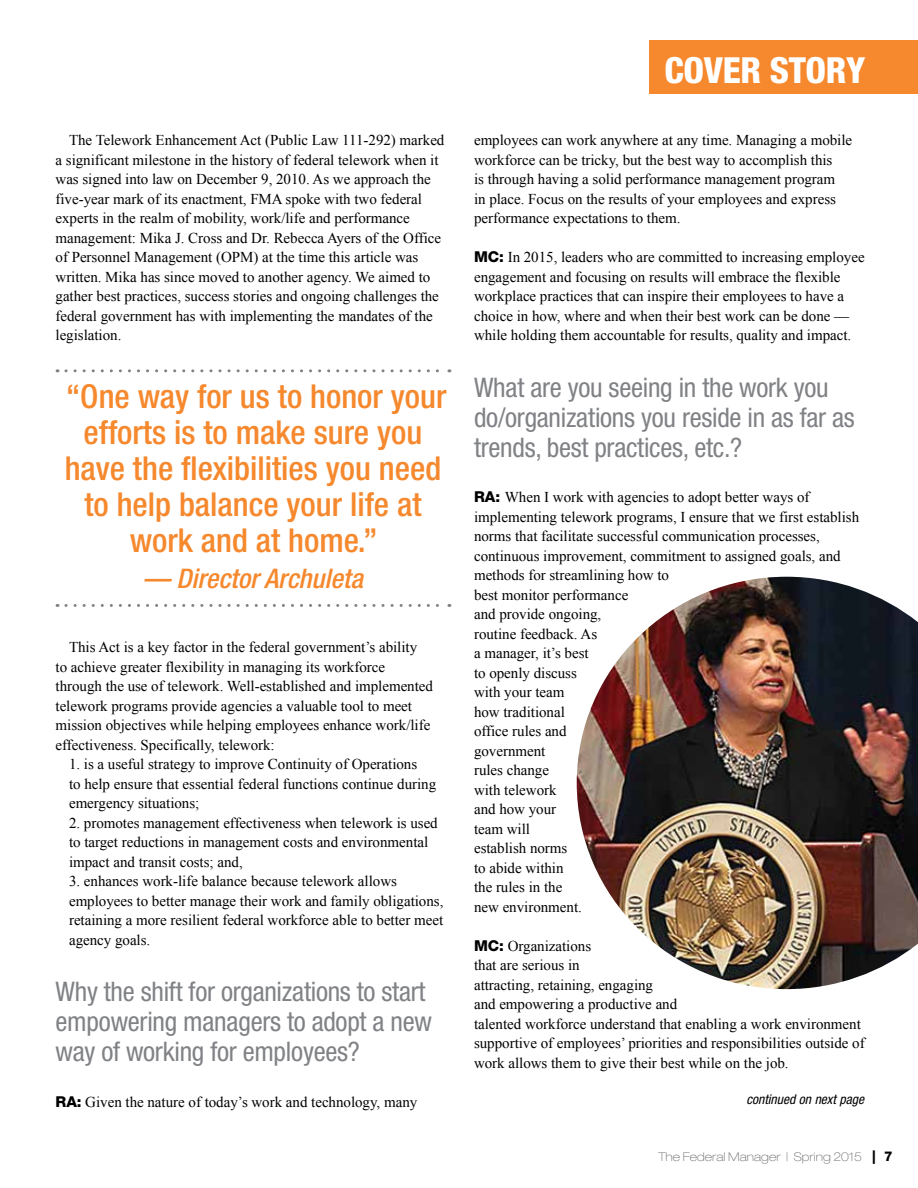
<style>
.page{position:relative;width:918px;height:1188px;background:#fff}
.page>*{position:absolute;margin:0;border:0;box-sizing:border-box;transform-origin:0 0}
.t1{font:800 condensed 36px "Helvetica Neue";letter-spacing:-.01em;color:#fff}
.t2{font:500 condensed 33px/36px "Helvetica Neue";color:#f6882d;text-align:center}
.t3{font:condensed 27px/30px "Helvetica Neue";letter-spacing:-.01em;color:#808285}
.t4{font:italic 500 condensed 27px "Helvetica Neue";color:#f6882d}
.t5{font:15px/19.5px "Times New Roman";color:#000}
.t6{font:italic condensed 13.5px "Helvetica Neue";color:#000}
.t7{font:100 expanded 12px "Helvetica Neue";color:#6d6e71}
.s1{font-family:"Helvetica Neue";font-weight:800}
.s2{font-weight:800;font-stretch:normal;font-size:13.5px;color:#000}
</style>
<div class="page">
<svg style="left:66px;top:369px;width:384px;height:3px"></svg>
<svg style="left:66px;top:604px;width:384px;height:3px"></svg>
<div style="left:650px;top:40px;width:268px;height:54px;background:#f6882d"></div>
<img style="left:577px;top:577px;width:341px;height:412px">
<p class="t5" style="left:56px;top:130px;width:390px;text-indent:14px">The Telework Enhancement Act (Public Law 111-292) marked a significant milestone in the history of federal telework when it was signed into law on December 9, 2010. As we approach the five-year mark of its enactment, FMA spoke with two federal experts in the realm of mobility, work/life and performance management: Mika J. Cross and Dr. Rebecca Ayers of the Office of Personnel Management (OPM) at the time this article was written. Mika has since moved to another agency. We aimed to gather best practices, success stories and ongoing challenges the federal government has with implementing the mandates of the legislation.</p>
<h2 class="t2" style="left:65px;top:378px;width:383px">“One way for us to honor your efforts is to make sure you have the flexibilities you need to help balance your life at work and at home.”</h2>
<h3 class="t4" style="left:143px;top:563px;width:221px">— Director Archuleta</h3>
<p class="t5" style="left:56px;top:637px;width:379px;text-indent:14px">This Act is a key factor in the federal government’s ability<br>to achieve greater flexibility in managing its workforce through the use of telework. Well-established and implemented telework programs provide agencies a valuable tool to meet mission objectives while helping employees enhance work/life effectiveness. Specifically, telework:</p>
<p class="t5" style="left:69px;top:754px;width:369px">1. is a useful strategy to improve Continuity of Operations<br>to help ensure that essential federal functions continue during emergency situations;</p>
<p class="t5" style="left:69px;top:813px;width:370px">2. promotes management effectiveness when telework is used to target reductions in management costs and environmental impact and transit costs; and,</p>
<p class="t5" style="left:69px;top:871px;width:376px">3. enhances work-life balance because telework allows employees to better manage their work and family obligations, retaining a more resilient federal workforce able to better meet agency goals.</p>
<h3 class="t3" style="left:56px;top:976px;width:378px">Why the shift for organizations to start empowering managers to adopt a new way of working for employees?</h3>
<p class="t5" style="left:56px;top:1092px;width:363px"><span class="s1">RA:</span> Given the nature of today’s work and technology, many</p>
<h1 class="t1" style="left:665px;top:48px;width:202px">COVER STORY</h1>
<p class="t5" style="left:474px;top:130px;width:380px">employees can work anywhere at any time. Managing a mobile workforce can be tricky, but the best way to accomplish this<br>is through having a solid performance management program<br>in place. Focus on the results of your employees and express performance expectations to them.</p>
<p class="t5" style="left:474px;top:247px;width:392px"><span class="s1">MC:</span> In 2015, leaders who are committed to increasing employee engagement and focusing on results will embrace the flexible workplace practices that can inspire their employees to have a choice in how, where and when their best work can be done — while holding them accountable for results, quality and impact.</p>
<h3 class="t3" style="left:474px;top:372px;width:382px">What are you seeing in the work you do/organizations you reside in as far as trends, best practices, etc.?</h3>
<p class="t5" style="left:474px;top:487px;width:387px"><span class="s1">RA:</span> When I work with agencies to adopt better ways of implementing telework programs, I ensure that we first establish norms that facilitate successful communication processes, continuous improvement, commitment to assigned goals, and methods for streamlining how to<br>best monitor performance<br>and provide ongoing,<br>routine feedback. As<br>a manager, it’s best<br>to openly discuss<br>with your team<br>how traditional<br>office rules and<br>government<br>rules change<br>with telework<br>and how your<br>team will<br>establish norms<br>to abide within<br>the rules in the<br>new environment.</p>
<p class="t5" style="left:474px;top:936px;width:392px"><span class="s1">MC:</span> Organizations<br>that are serious in<br>attracting, retaining, engaging<br>and empowering a productive and<br>talented workforce understand that enabling a work environment supportive of employees’ priorities and responsibilities outside of work allows them to give their best while on the job.</p>
<p class="t6" style="left:746px;top:1091px;width:119px">continued on next page</p>
<p class="t7" style="left:658px;top:1149px;width:236px">The Federal Manager | Spring 2015 <span class="s2">| 7</span></p>
</div>
